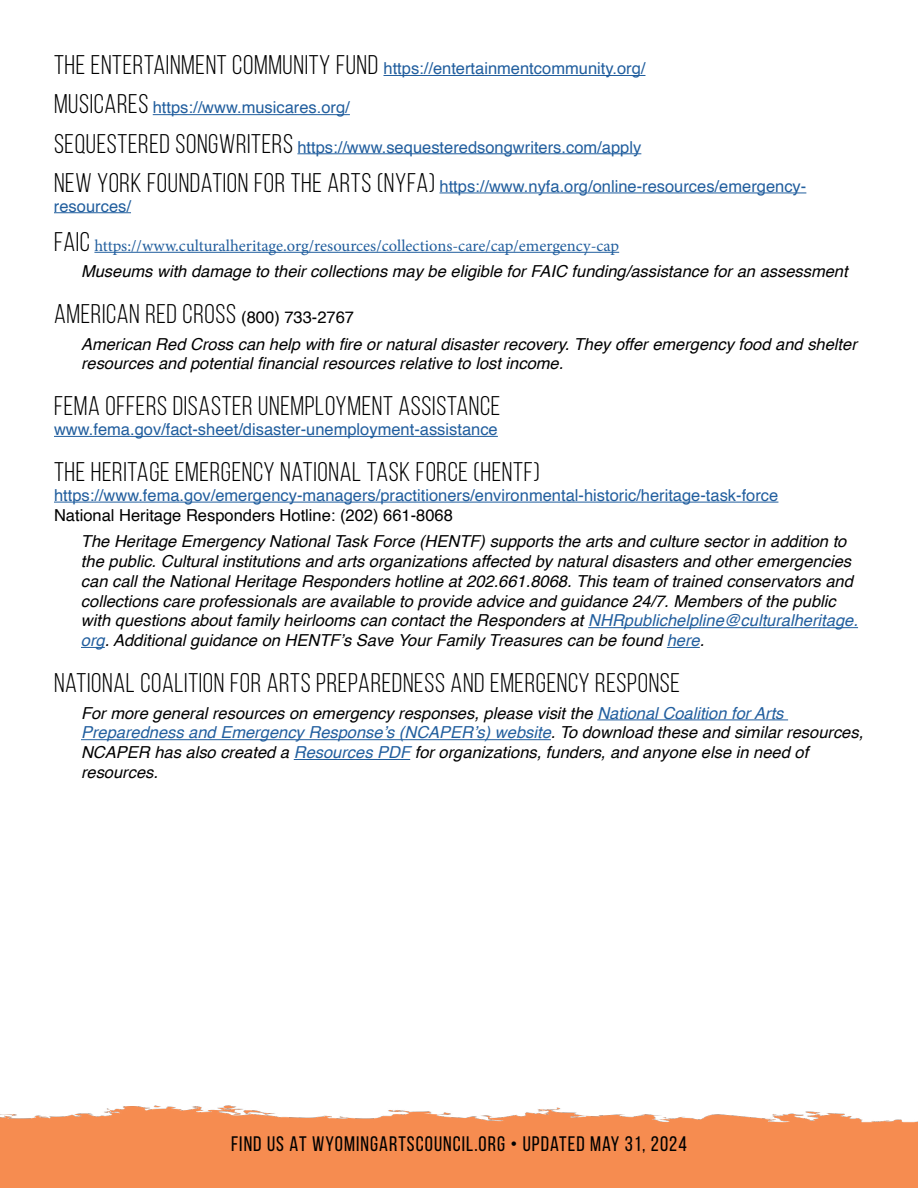
<style>
.page{position:relative;width:918px;height:1188px;background:#fff}
.page>*{position:absolute;margin:0;border:0;box-sizing:border-box;transform-origin:0 0}
.t1{font:27px "Bebas Neue";letter-spacing:.025em;color:#000}
.t2{font:21px "Bebas Neue";letter-spacing:.05em;color:#000}
.t3{font:italic 16.5px/19.8px "Helvetica";color:#000}
.t4{font:16.5px/19.8px "Helvetica";color:#215e9e}
.t5{font:16.5px "Minion Pro";color:#215e9e}
.t6{font:16.5px "Helvetica";color:#000}
.s1{font-family:"Bebas Neue";font-size:27px;color:#000}
.s2{font-family:"Helvetica";font-size:16.5px}
.s3{color:#215e9e}
</style>
<div class="page">
<hr style="left:383px;top:75px;width:262px;height:1px;background:#215e9e">
<hr style="left:153px;top:114px;width:197px;height:1px;background:#215e9e">
<hr style="left:297px;top:153px;width:344px;height:1px;background:#215e9e">
<hr style="left:440px;top:193px;width:366px;height:1px;background:#215e9e">
<hr style="left:54px;top:212px;width:77px;height:1px;background:#215e9e">
<hr style="left:94px;top:252px;width:525px;height:1px;background:#215e9e">
<hr style="left:54px;top:436px;width:444px;height:1px;background:#215e9e">
<hr style="left:54px;top:502px;width:724px;height:1px;background:#215e9e">
<hr style="left:588px;top:627px;width:270px;height:1px;background:#215e9e">
<svg style="left:81px;top:647px;width:24px;height:1px"></svg>
<hr style="left:667px;top:647px;width:33px;height:1px;background:#215e9e">
<hr style="left:597px;top:719px;width:191px;height:1px;background:#215e9e">
<hr style="left:81px;top:739px;width:470px;height:1px;background:#215e9e">
<hr style="left:294px;top:759px;width:116px;height:1px;background:#215e9e">
<img style="left:0;top:1105px;width:918px;height:83px">
<p class="t4" style="left:54px;top:59px;width:593px"><span class="s1">THE ENTERTAINMENT COMMUNITY FUND</span> https://entertainmentcommunity.org/</p>
<p class="t4" style="left:54px;top:98px;width:297px"><span class="s1">MUSICARES</span> https://www.musicares.org/</p>
<p class="t4" style="left:54px;top:137px;width:589px"><span class="s1">SEQUESTERED SONGWRITERS</span> https://www.sequesteredsongwriters.com/apply</p>
<p class="t4" style="left:54px;top:177px;width:754px"><span class="s1">NEW YORK FOUNDATION FOR THE ARTS (NYFA)</span> https://www.nyfa.org/online-resources/emergency&shy;resources/</p>
<p class="t5" style="left:54px;top:234px;width:567px"><span class="s1">FAIC</span> https://www.culturalheritage.org/resources/collections-care/cap/emergency-cap</p>
<p class="t3" style="left:81px;top:262px;width:768px">Museums with damage to their collections may be eligible for FAIC funding/assistance for an assessment</p>
<h1 class="t1" style="left:54px;top:299px;width:302px">AMERICAN RED CROSS <span class="s2">(800) 733-2767</span></h1>
<p class="t3" style="left:81px;top:334px;width:777px">American Red Cross can help with fire or natural disaster recovery. They offer emergency food and shelter resources and potential financial resources relative to lost income.</p>
<h1 class="t1" style="left:54px;top:392px;width:448px">FEMA OFFERS DISASTER UNEMPLOYMENT ASSISTANCE</h1>
<p class="t4" style="left:54px;top:420px;width:445px">www.fema.gov/fact-sheet/disaster-unemployment-assistance</p>
<h1 class="t1" style="left:54px;top:457px;width:487px">THE HERITAGE EMERGENCY NATIONAL TASK FORCE (HENTF)</h1>
<p class="t4" style="left:54px;top:486px;width:726px">https://www.fema.gov/emergency-managers/practitioners/environmental-historic/heritage-task-force</p>
<p class="t6" style="left:54px;top:502px;width:400px">National Heritage Responders Hotline: (202) 661-8068</p>
<p class="t3" style="left:81px;top:532px;width:779px">The Heritage Emergency National Task Force (HENTF) supports the arts and culture sector in addition to the public. Cultural institutions and arts organizations affected by natural disasters and other emergencies can call the National Heritage Responders hotline at 202.661.8068. This team of trained conservators and collections care professionals are available to provide advice and guidance 24/7. Members of the public with questions about family heirlooms can contact the Responders at <span class="s3">NHRpublichelpline@culturalheritage. org</span>. Additional guidance on HENTF’s Save Your Family Treasures can be found <span class="s3">here</span>.</p>
<h1 class="t1" style="left:54px;top:668px;width:628px">NATIONAL COALITION FOR ARTS PREPAREDNESS AND EMERGENCY RESPONSE</h1>
<p class="t3" style="left:81px;top:703px;width:784px">For more general resources on emergency responses, please visit the <span class="s3">National Coalition for Arts Preparedness and Emergency Response’s (NCAPER’s) website</span>. To download these and similar resources, NCAPER has also created a <span class="s3">Resources PDF</span> for organizations, funders, and anyone else in need of resources.</p>
<p class="t2" style="left:231px;top:1132px;width:457px">FIND US AT WYOMINGARTSCOUNCIL.ORG • UPDATED MAY 31, 2024</p>
</div>
